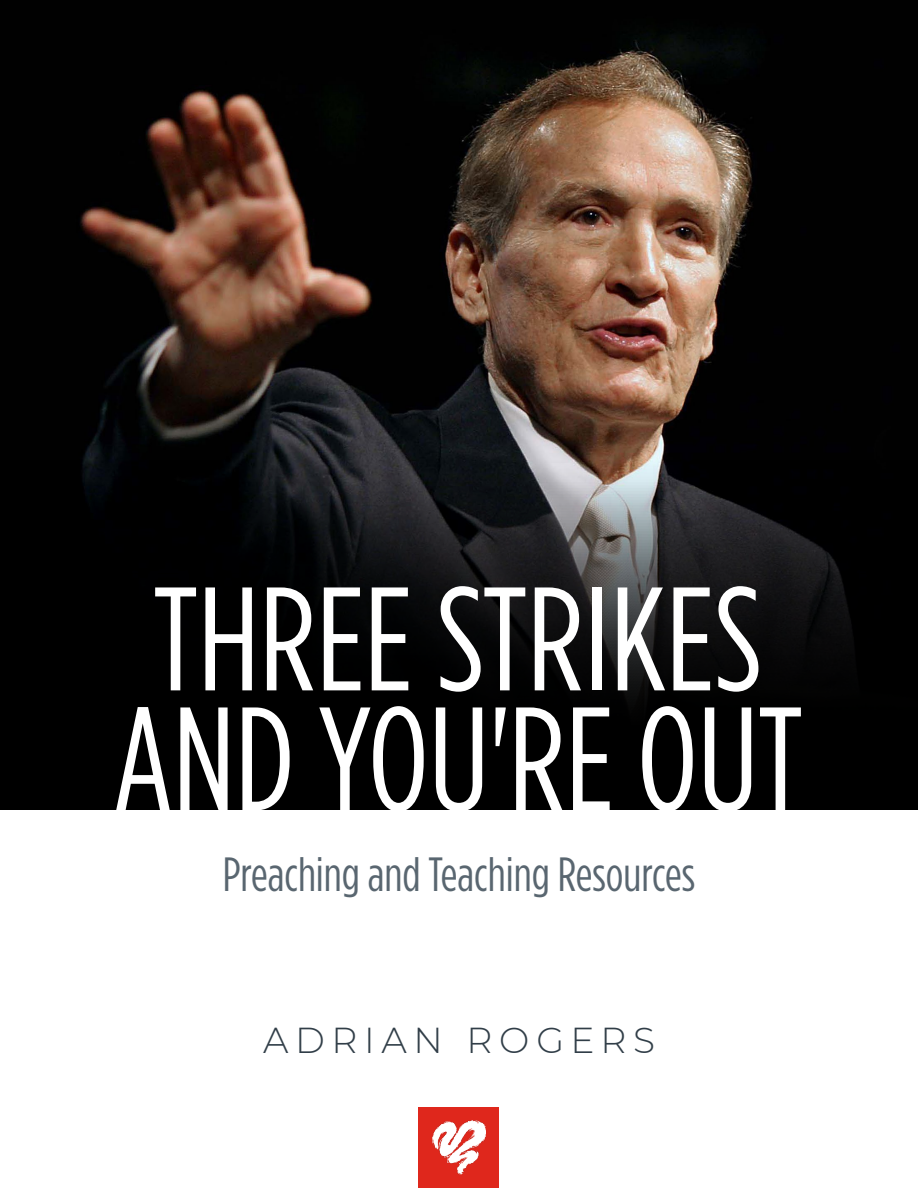
<style>
.page{position:relative;width:918px;height:1188px;background:#fff}
.page>*{position:absolute;margin:0;border:0;box-sizing:border-box;transform-origin:0 0}
.t1{font:147px/120px "Gotham Condensed";color:#fff}
.t2{font:48px "Gotham Condensed";color:#596670}
.t3{font:300 36px "Montserrat";letter-spacing:.185em;color:#313e48}
</style>
<div class="page">
<img style="left:0;top:0;width:918px;height:459px">
<svg style="left:0;top:459px;width:918px;height:351px;background:#0c0c0d"></svg>
<div style="left:418px;top:1107px;width:82px;height:81px;background:#df271c"></div>
<img style="left:432px;top:1121px;width:54px;height:53px">
<p class="t1" style="left:113px;top:577px;width:691px">THREE STRIKES<br>AND YOU'RE OUT</p>
<p class="t2" style="left:223px;top:848px;width:474px">Preaching and Teaching Resources</p>
<p class="t3" style="left:263px;top:1016px;width:393px">ADRIAN ROGERS</p>
</div>
